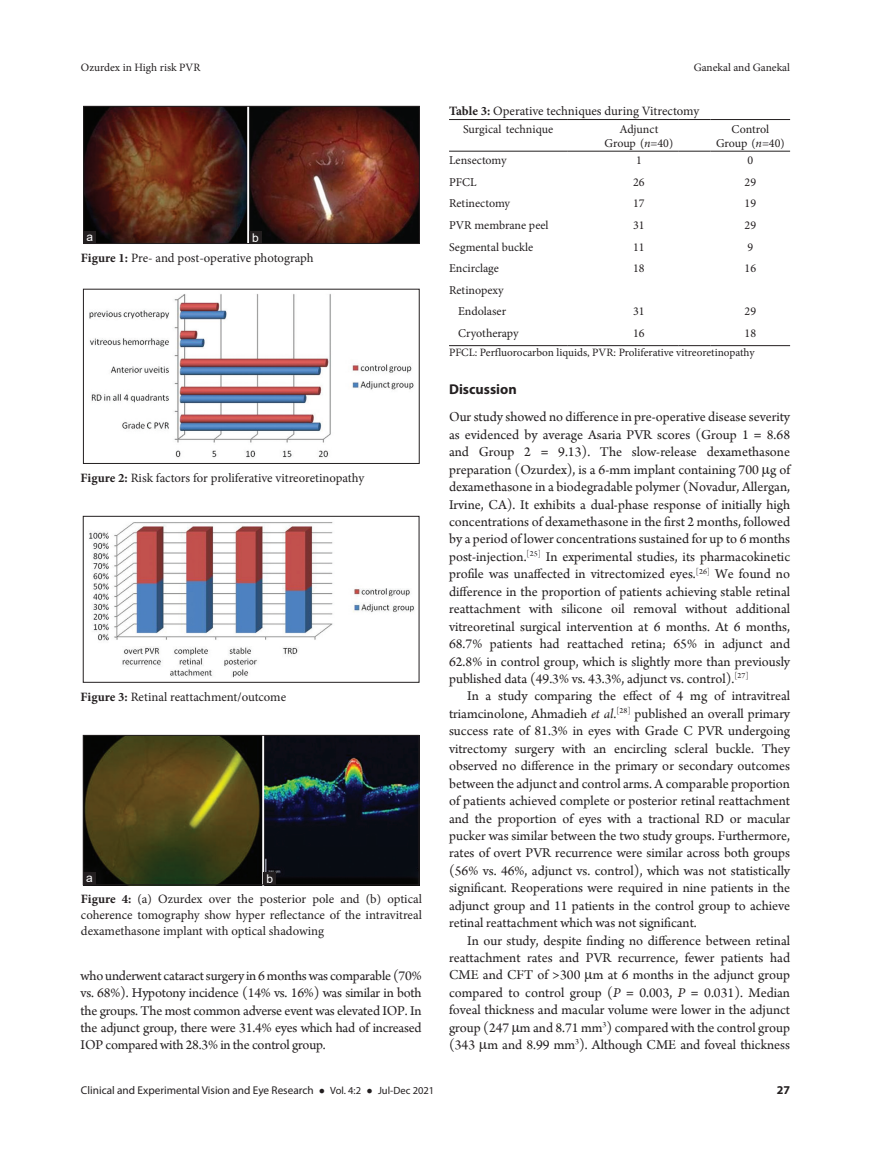
<style>
.page{position:relative;width:894px;height:1170px;background:#fff}
.page>*{position:absolute;margin:0;border:0;box-sizing:border-box;transform-origin:0 0}
.TX{font:14.25px/17.4px "Arno Pro";color:#231f20;text-align:justify}
.TXFL{font:14.25px/17.4px "Arno Pro";color:#231f20;text-align:justify}
.t1{font:700 14.25px "Myriad Pro";color:#231f20}
.FGC{font:12.75px/15.8px "Minion Pro";letter-spacing:-.005em;color:#231f20;text-align:justify}
.TT{font:12.75px "Minion Pro";color:#231f20}
.TB{font:12px "Minion Pro";color:#231f20}
.TCH{font:12px/14.4px "Minion Pro";letter-spacing:-.005em;color:#231f20;text-align:center}
.TBL{font:12px "Minion Pro";color:#231f20}
.LABEL{font:12px "Arial";color:#fff}
.t2{font:700 12px "Myriad Pro";color:#231f20}
.TFN{font:11.25px "Minion Pro";color:#231f20}
.t3{font:11.25px "Myriad Pro";color:#231f20}
.s1{font-weight:700}
.s2{font-style:italic}
.s3{font-family:"Sylfaen";font-size:10.5px}
.s4{font-size:10.5px}
</style>
<div class="page">
<img style="left:89px;top:294px;width:325px;height:164px">
<div style="left:83px;top:289px;width:336px;height:175px;border:1px solid #231f20"></div>
<img style="left:89px;top:522px;width:326px;height:156px">
<div style="left:83px;top:516px;width:336px;height:166px;border:1px solid #231f20"></div>
<hr style="left:449px;top:345px;width:118px;height:1px;background:#231f20">
<hr style="left:567px;top:345px;width:31px;height:1px;background:#231f20">
<hr style="left:598px;top:345px;width:80px;height:1px;background:#231f20">
<hr style="left:678px;top:345px;width:32px;height:1px;background:#231f20">
<hr style="left:710px;top:345px;width:79px;height:1px;background:#231f20">
<hr style="left:449px;top:119px;width:118px;height:1px;background:#231f20">
<hr style="left:567px;top:119px;width:31px;height:1px;background:#231f20">
<hr style="left:598px;top:119px;width:80px;height:1px;background:#231f20">
<hr style="left:678px;top:119px;width:32px;height:1px;background:#231f20">
<hr style="left:710px;top:119px;width:79px;height:1px;background:#231f20">
<hr style="left:449px;top:151px;width:118px;height:1px;background:#231f20">
<hr style="left:567px;top:151px;width:31px;height:1px;background:#231f20">
<hr style="left:598px;top:151px;width:80px;height:1px;background:#231f20">
<hr style="left:678px;top:151px;width:32px;height:1px;background:#231f20">
<hr style="left:710px;top:151px;width:79px;height:1px;background:#231f20">
<img style="left:85px;top:108px;width:332px;height:134px">
<div style="left:83px;top:106px;width:336px;height:138px;border:1px solid #231f20"></div>
<div style="left:83px;top:231px;width:13px;height:13px;background:#231f20"></div>
<div style="left:249px;top:231px;width:13px;height:13px;background:#231f20"></div>
<img style="left:85px;top:737px;width:332px;height:146px">
<div style="left:83px;top:735px;width:336px;height:150px;border:1px solid #231f20"></div>
<div style="left:83px;top:872px;width:13px;height:13px;background:#231f20"></div>
<div style="left:263px;top:872px;width:13px;height:13px;background:#231f20"></div>
<p class="TFN" style="left:81px;top:60px;width:121px">Ozurdex in High risk PVR</p>
<p class="TFN" style="left:693px;top:60px;width:98px">Ganekal and Ganekal</p>
<p class="LABEL" style="left:86px;top:228px;width:8px">a</p>
<p class="LABEL" style="left:252px;top:229px;width:8px">b</p>
<p class="FGC" style="left:81px;top:250px;width:234px"><span class="s1">Figure 1:</span> Pre- and post-operative photograph</p>
<p class="FGC" style="left:81px;top:470px;width:285px"><span class="s1">Figure 2:</span> Risk factors for proliferative vitreoretinopathy</p>
<p class="FGC" style="left:81px;top:689px;width:207px"><span class="s1">Figure 3:</span> Retinal reattachment/outcome</p>
<p class="LABEL" style="left:86px;top:869px;width:8px">a</p>
<p class="LABEL" style="left:266px;top:870px;width:8px">b</p>
<p class="FGC" style="left:81px;top:891px;width:342px"><span class="s1">Figure 4:</span> (a) Ozurdex over the posterior pole and (b) optical coherence tomography show hyper reflectance of the intravitreal dexamethasone implant with optical shadowing</p>
<p class="TX" style="left:81px;top:968px;width:342px">who underwent cataract surgery in 6months was comparable (70% vs. 68%). Hypotony incidence (14% vs. 16%) was similar in both the groups. The most common adverse event was elevated IOP. In the adjunct group, there were 31.4% eyes which had of increased IOP compared with 28.3% in the control group.</p>
<p class="TT" style="left:449px;top:103px;width:251px"><span class="s1">Table 3:</span> Operative techniques during Vitrectomy</p>
<p class="TCH" style="left:463px;top:122px;width:92px">Surgical technique</p>
<p class="TCH" style="left:604px;top:122px;width:70px">Adjunct<br>Group (<span class="s2">n</span>=40)</p>
<p class="TCH" style="left:715px;top:122px;width:70px">Control<br>Group (<span class="s2">n</span>=40)</p>
<p class="TB" style="left:449px;top:152px;width:59px">Lensectomy</p>
<p class="TB" style="left:635px;top:152px;width:7px">1</p>
<p class="TB" style="left:747px;top:152px;width:7px">0</p>
<p class="TB" style="left:449px;top:174px;width:29px">PFCL</p>
<p class="TB" style="left:633px;top:174px;width:13px">26</p>
<p class="TB" style="left:744px;top:174px;width:13px">29</p>
<p class="TB" style="left:449px;top:195px;width:62px">Retinectomy</p>
<p class="TB" style="left:633px;top:195px;width:13px">17</p>
<p class="TB" style="left:744px;top:195px;width:13px">19</p>
<p class="TB" style="left:449px;top:217px;width:101px">PVR membrane peel</p>
<p class="TB" style="left:633px;top:217px;width:13px">31</p>
<p class="TB" style="left:744px;top:217px;width:13px">29</p>
<p class="TB" style="left:449px;top:239px;width:86px">Segmental buckle</p>
<p class="TB" style="left:633px;top:239px;width:13px">11</p>
<p class="TB" style="left:747px;top:239px;width:7px">9</p>
<p class="TB" style="left:449px;top:260px;width:51px">Encirclage</p>
<p class="TB" style="left:633px;top:260px;width:13px">18</p>
<p class="TB" style="left:744px;top:260px;width:13px">16</p>
<p class="TB" style="left:449px;top:282px;width:56px">Retinopexy</p>
<p class="TB" style="left:458px;top:303px;width:50px">Endolaser</p>
<p class="TB" style="left:633px;top:303px;width:13px">31</p>
<p class="TB" style="left:744px;top:303px;width:13px">29</p>
<p class="TBL" style="left:458px;top:325px;width:62px">Cryotherapy</p>
<p class="TBL" style="left:633px;top:325px;width:13px">16</p>
<p class="TBL" style="left:744px;top:325px;width:13px">18</p>
<p class="TFN" style="left:449px;top:345px;width:307px">PFCL: Perfluorocarbon liquids, PVR: Proliferative vitreoretinopathy</p>
<h1 class="t1" style="left:449px;top:380px;width:69px">Discussion</h1>
<p class="TXFL" style="left:449px;top:409px;width:342px">Our study showed no difference in pre-operative disease severity as evidenced by average Asaria PVR scores (Group 1 = 8.68 and Group 2 = 9.13). The slow-release dexamethasone preparation (Ozurdex), is a 6-mm implant containing 700 g of dexamethasone in a biodegradable polymer (Novadur, Allergan, Irvine, CA). It exhibits a dual-phase response of initially high concentrations of dexamethasone in the first 2 months, followed by a period of lower concentrations sustained for up to 6 months post-injection.<sup>[25]</sup> In experimental studies, its pharmacokinetic profile was unaffected in vitrectomized eyes.<sup>[26]</sup> We found no difference in the proportion of patients achieving stable retinal reattachment with silicone oil removal without additional vitreoretinal surgical intervention at 6 months. At 6 months, 68.7% patients had reattached retina; 65% in adjunct and 62.8% in control group, which is slightly more than previously published data (49.3% vs. 43.3%, adjunct vs. control).<sup>[27]</sup></p>
<p class="TX" style="left:449px;top:688px;width:342px;text-indent:18px">In a study comparing the effect of 4 mg of intravitreal triamcinolone, Ahmadieh <span class="s2">et al</span>.<sup>[28]</sup> published an overall primary success rate of 81.3% in eyes with Grade C PVR undergoing vitrectomy surgery with an encircling scleral buckle. They observed no difference in the primary or secondary outcomes between the adjunct and control arms. A comparable proportion of patients achieved complete or posterior retinal reattachment and the proportion of eyes with a tractional RD or macular pucker was similar between the two study groups. Furthermore, rates of overt PVR recurrence were similar across both groups (56% vs. 46%, adjunct vs. control), which was not statistically significant. Reoperations were required in nine patients in the adjunct group and 11 patients in the control group to achieve retinal reattachment which was not significant.</p>
<p class="TX" style="left:449px;top:932px;width:342px;text-indent:18px">In our study, despite finding no difference between retinal reattachment rates and PVR recurrence, fewer patients had CME and CFT of &gt;300 m at 6 months in the adjunct group compared to control group (<span class="s2">P</span> = 0.003, <span class="s2">P</span> = 0.031). Median foveal thickness and macular volume were lower in the adjunct group (247 m and 8.71 mm<sup>3</sup>) compared with the control group (343 m and 8.99 mm<sup>3</sup>). Although CME and foveal thickness</p>
<p class="t3" style="left:81px;top:1083px;width:354px">Clinical and Experimental Vision and Eye Research <span class="s3">●</span> <span class="s4">Vol. 4:2</span> <span class="s3">●</span> <span class="s4">Jul-Dec 2021</span></p>
<p class="t2" style="left:776px;top:1082px;width:15px">27</p>
</div>
